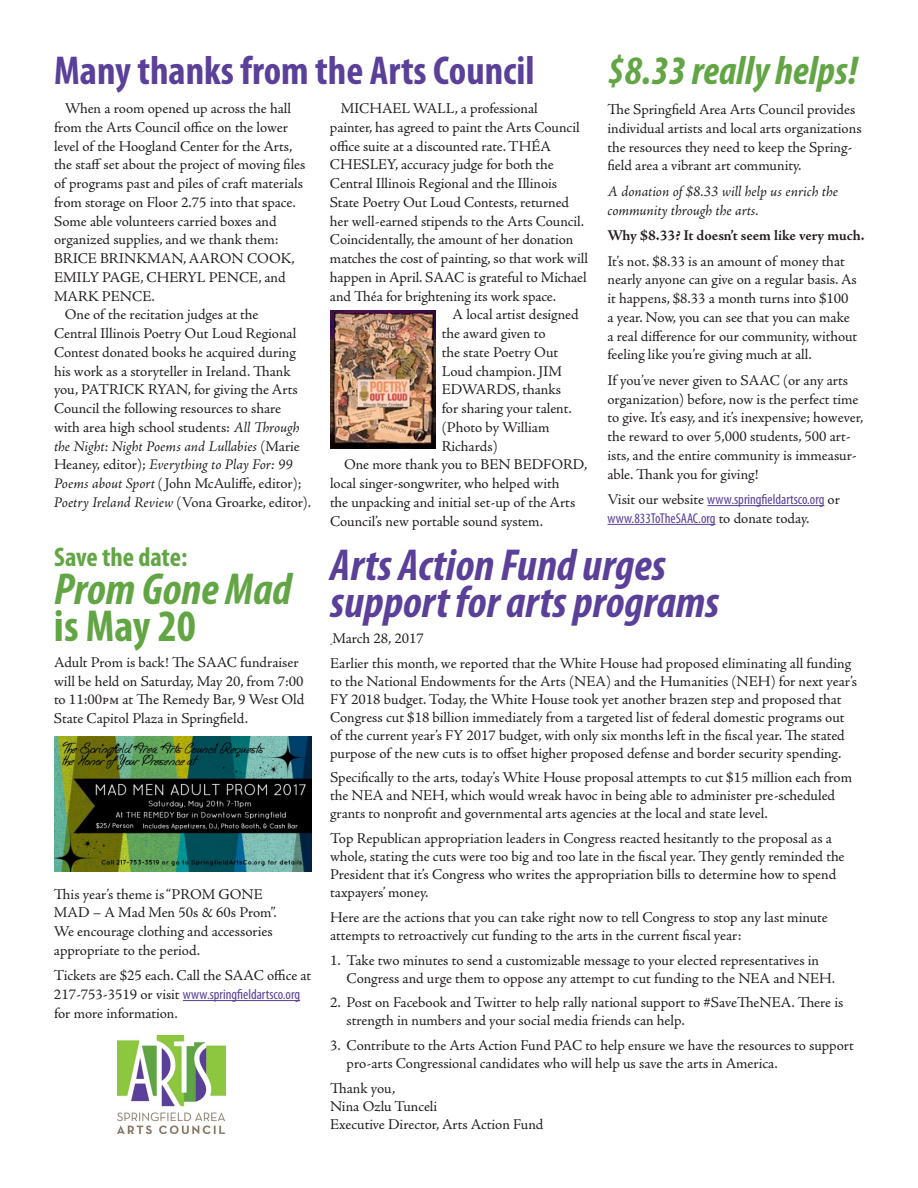
<style>
.page{position:relative;width:918px;height:1188px;background:#fff}
.page>*{position:absolute;margin:0;border:0;box-sizing:border-box;transform-origin:0 0}
.t1{font:italic 700 condensed 45px/37.5px "Myriad Pro";color:#5a4099}
.t2{font:italic 700 condensed 45px "Myriad Pro";color:#62a544}
.t3{font:700 condensed 45px "Myriad Pro";color:#62a544}
.t4{font:700 condensed 40.5px "Myriad Pro";color:#5a4099}
.t5{font:italic 700 condensed 40.5px "Myriad Pro";color:#62a544}
.t6{font:700 condensed 27px "Myriad Pro";letter-spacing:-.005em;color:#62a544}
.t7{font:15px/18.8px "Adobe Jenson Pro";letter-spacing:-.005em;color:#231f20}
.t8{font:italic 15px/18.8px "Adobe Jenson Pro";letter-spacing:-.005em;color:#231f20}
.t9{font:700 15px "Adobe Jenson Pro";letter-spacing:-.005em;color:#231f20}
.t10{font:condensed 14.25px/18.8px "Myriad Pro";color:#5a4099}
.s1{font-style:italic}
.s2{font-style:normal}
.s3{font-family:"Adobe Jenson Pro";font-stretch:normal;font-size:15px;color:#231f20}
</style>
<div class="page">
<img style="left:330px;top:310px;width:106px;height:139px">
<hr style="left:183px;top:1000px;width:117px;height:1px;background:#5a4099">
<img style="left:54px;top:736px;width:257px;height:135px">
<hr style="left:707px;top:505px;width:117px;height:1px;background:#5a4099">
<hr style="left:608px;top:524px;width:107px;height:1px;background:#5a4099">
<img style="left:117px;top:1035px;width:108px;height:99px">
<h2 class="t4" style="left:54px;top:49px;width:482px">Many thanks from the Arts Council</h2>
<p class="t7" style="left:65px;top:99px;width:228px">When a room opened up across the hall</p>
<p class="t7" style="left:54px;top:118px;width:236px">from the Arts Council office on the lower</p>
<p class="t7" style="left:54px;top:137px;width:240px">level of the Hoogland Center for the Arts,</p>
<p class="t7" style="left:54px;top:156px;width:253px">the staff set about the project of moving files</p>
<p class="t7" style="left:54px;top:174px;width:251px">of programs past and piles of craft materials</p>
<p class="t7" style="left:54px;top:193px;width:243px">from storage on Floor 2.75 into that space.</p>
<p class="t7" style="left:54px;top:212px;width:224px">Some able volunteers carried boxes and</p>
<p class="t7" style="left:54px;top:231px;width:226px">organized supplies, and we thank them:</p>
<p class="t7" style="left:54px;top:249px;width:242px">BRICE BRINKMAN, AARON COOK,</p>
<p class="t7" style="left:54px;top:268px;width:233px">EMILY PAGE, CHERYL PENCE, and</p>
<p class="t7" style="left:54px;top:287px;width:102px">MARK PENCE.</p>
<p class="t7" style="left:65px;top:306px;width:195px">One of the recitation judges at the</p>
<p class="t7" style="left:54px;top:324px;width:244px">Central Illinois Poetry Out Loud Regional</p>
<p class="t7" style="left:54px;top:343px;width:243px">Contest donated books he acquired during</p>
<p class="t7" style="left:54px;top:362px;width:238px">his work as a storyteller in Ireland. Thank</p>
<p class="t7" style="left:54px;top:381px;width:245px">you, PATRICK RYAN, for giving the Arts</p>
<p class="t7" style="left:54px;top:399px;width:229px">Council the following resources to share</p>
<p class="t7" style="left:54px;top:418px;width:247px">with area high school students: <span class="s1">All Through</span></p>
<p class="t8" style="left:54px;top:438px;width:247px">the Night: Night Poems and Lullabies <span class="s2">(Marie</span></p>
<p class="t8" style="left:54px;top:456px;width:240px"><span class="s2">Heaney, editor);</span> Everything to Play For: 99</p>
<p class="t7" style="left:54px;top:474px;width:249px"><span class="s1">Poems about Sport</span> ( John McAuliffe, editor);</p>
<p class="t7" style="left:54px;top:493px;width:259px"><span class="s1">Poetry Ireland Review</span> (Vona Groarke, editor).</p>
<p class="t7" style="left:341px;top:99px;width:198px">MICHAEL WALL, a professional</p>
<p class="t7" style="left:330px;top:118px;width:251px">painter, has agreed to paint the Arts Council</p>
<p class="t7" style="left:330px;top:137px;width:223px">office suite at a discounted rate. THÉA</p>
<p class="t7" style="left:330px;top:156px;width:225px">CHESLEY, accuracy judge for both the</p>
<p class="t7" style="left:330px;top:174px;width:229px">Central Illinois Regional and the Illinois</p>
<p class="t7" style="left:330px;top:193px;width:241px">State Poetry Out Loud Contests, returned</p>
<p class="t7" style="left:330px;top:212px;width:256px">her well-earned stipends to the Arts Council.</p>
<p class="t7" style="left:330px;top:231px;width:245px">Coincidentally, the amount of her donation</p>
<p class="t7" style="left:330px;top:249px;width:259px">matches the cost of painting, so that work will</p>
<p class="t7" style="left:330px;top:268px;width:258px">happen in April. SAAC is grateful to Michael</p>
<p class="t7" style="left:330px;top:287px;width:228px">and Théa for brightening its work space.</p>
<p class="t7" style="left:453px;top:306px;width:128px">A local artist designed</p>
<p class="t7" style="left:442px;top:324px;width:105px">the award given to</p>
<p class="t7" style="left:442px;top:343px;width:118px">the state Poetry Out</p>
<p class="t7" style="left:442px;top:362px;width:122px">Loud champion. JIM</p>
<p class="t7" style="left:442px;top:381px;width:121px">EDWARDS, thanks</p>
<p class="t7" style="left:442px;top:399px;width:132px">for sharing your talent.</p>
<p class="t7" style="left:442px;top:418px;width:109px">(Photo by William</p>
<p class="t7" style="left:442px;top:437px;width:57px">Richards)</p>
<p class="t7" style="left:344px;top:456px;width:245px">One more thank you to BEN BEDFORD,</p>
<p class="t7" style="left:330px;top:474px;width:231px">local singer-songwriter, who helped with</p>
<p class="t7" style="left:330px;top:493px;width:247px">the unpacking and initial set-up of the Arts</p>
<p class="t7" style="left:330px;top:512px;width:214px">Council’s new portable sound system.</p>
<h2 class="t5" style="left:608px;top:49px;width:252px">$8.33 really helps!</h2>
<p class="t7" style="left:607px;top:100px;width:256px">The Springfield Area Arts Council provides individual artists and local arts organizations the resources they need to keep the Spring&shy;field area a vibrant art community.</p>
<p class="t8" style="left:607px;top:183px;width:232px">A donation of $8.33 will help us enrich the community through the arts.</p>
<p class="t9" style="left:607px;top:227px;width:258px">Why $8.33? It doesn’t seem like very much.</p>
<p class="t7" style="left:607px;top:252px;width:251px">It’s not. $8.33 is an amount of money that nearly anyone can give on a regular basis. As it happens, $8.33 a month turns into $100 a year. Now, you can see that you can make a real difference for our community, without feeling like you’re giving much at all.</p>
<p class="t7" style="left:607px;top:371px;width:257px">If you’ve never given to SAAC (or any arts organization) before, now is the perfect time to give. It’s easy, and it’s inexpensive; however, the reward to over 5,000 students, 500 art&shy;ists, and the entire community is immeasur&shy;able. Thank you for giving!</p>
<p class="t10" style="left:608px;top:490px;width:234px"><span class="s3">Visit our website</span> www.springfieldartsco.org <span class="s3">or </span>www.833ToTheSAAC.org <span class="s3">to donate today.</span></p>
<h3 class="t6" style="left:54px;top:543px;width:135px">Save the date:</h3>
<h1 class="t2" style="left:54px;top:565px;width:239px">Prom Gone Mad</h1>
<h1 class="t3" style="left:54px;top:602px;width:144px">is May 20</h1>
<p class="t7" style="left:54px;top:653px;width:252px">Adult Prom is back! The SAAC fundraiser will be held on Saturday, May 20, from 7:00 to 11:00PM at The Remedy Bar, 9 West Old State Capitol Plaza in Springfield.</p>
<p class="t7" style="left:54px;top:885px;width:224px">This year’s theme is “PROM GONE<br>MAD – A Mad Men 50s &amp; 60s Prom”.<br>We encourage clothing and accessories appropriate to the period.</p>
<p class="t7" style="left:54px;top:967px;width:259px">Tickets are $25 each. Call the SAAC office at</p>
<p class="t10" style="left:54px;top:985px;width:248px"><span class="s3">217-753-3519 or visit</span> www.springfieldartsco.org</p>
<p class="t7" style="left:54px;top:1004px;width:125px">for more information.</p>
<h1 class="t1" style="left:330px;top:547px;width:391px">Arts Action Fund urges support for arts programs</h1>
<p class="t7" style="left:330px;top:626px;width:522px;line-height:24.8px">March 28, 2017<br>Earlier this month, we reported that the White House had proposed eliminating all funding</p>
<p class="t7" style="left:330px;top:672px;width:528px;line-height:18px">to the National Endowments for the Arts (NEA) and the Humanities (NEH) for next year’s FY 2018 budget. Today, the White House took yet another brazen step and proposed that Congress cut $18 billion immediately from a targeted list of federal domestic programs out of the current year’s FY 2017 budget, with only six months left in the fiscal year. The stated purpose of the new cuts is to offset higher proposed defense and border security spending.</p>
<p class="t7" style="left:330px;top:769px;width:523px;line-height:18px">Specifically to the arts, today’s White House proposal attempts to cut $15 million each from the NEA and NEH, which would wreak havoc in being able to administer pre-scheduled grants to nonprofit and governmental arts agencies at the local and state level.</p>
<p class="t7" style="left:330px;top:830px;width:516px;line-height:18px">Top Republican appropriation leaders in Congress reacted hesitantly to the proposal as a whole, stating the cuts were too big and too late in the fiscal year. They gently reminded the President that it’s Congress who writes the appropriation bills to determine how to spend taxpayers’ money.</p>
<p class="t7" style="left:330px;top:908px;width:499px;line-height:18px">Here are the actions that you can take right now to tell Congress to stop any last minute attempts to retroactively cut funding to the arts in the current fiscal year:</p>
<p class="t7" style="left:347px;top:951px;width:490px;line-height:18px;text-indent:-17px">1. Take two minutes to send a customizable message to your elected representatives in<br>Congress and urge them to oppose any attempt to cut funding to the NEA and NEH.</p>
<p class="t7" style="left:347px;top:994px;width:498px;line-height:18px;text-indent:-17px">2. Post on Facebook and Twitter to help rally national support to #SaveTheNEA. There is strength in numbers and your social media friends can help.</p>
<p class="t7" style="left:347px;top:1037px;width:509px;line-height:18px;text-indent:-17px">3. Contribute to the Arts Action Fund PAC to help ensure we have the resources to support pro-arts Congressional candidates who will help us save the arts in America.</p>
<p class="t7" style="left:330px;top:1079px;width:215px;line-height:18px">Thank you,<br>Nina Ozlu Tunceli<br>Executive Director, Arts Action Fund</p>
</div>
